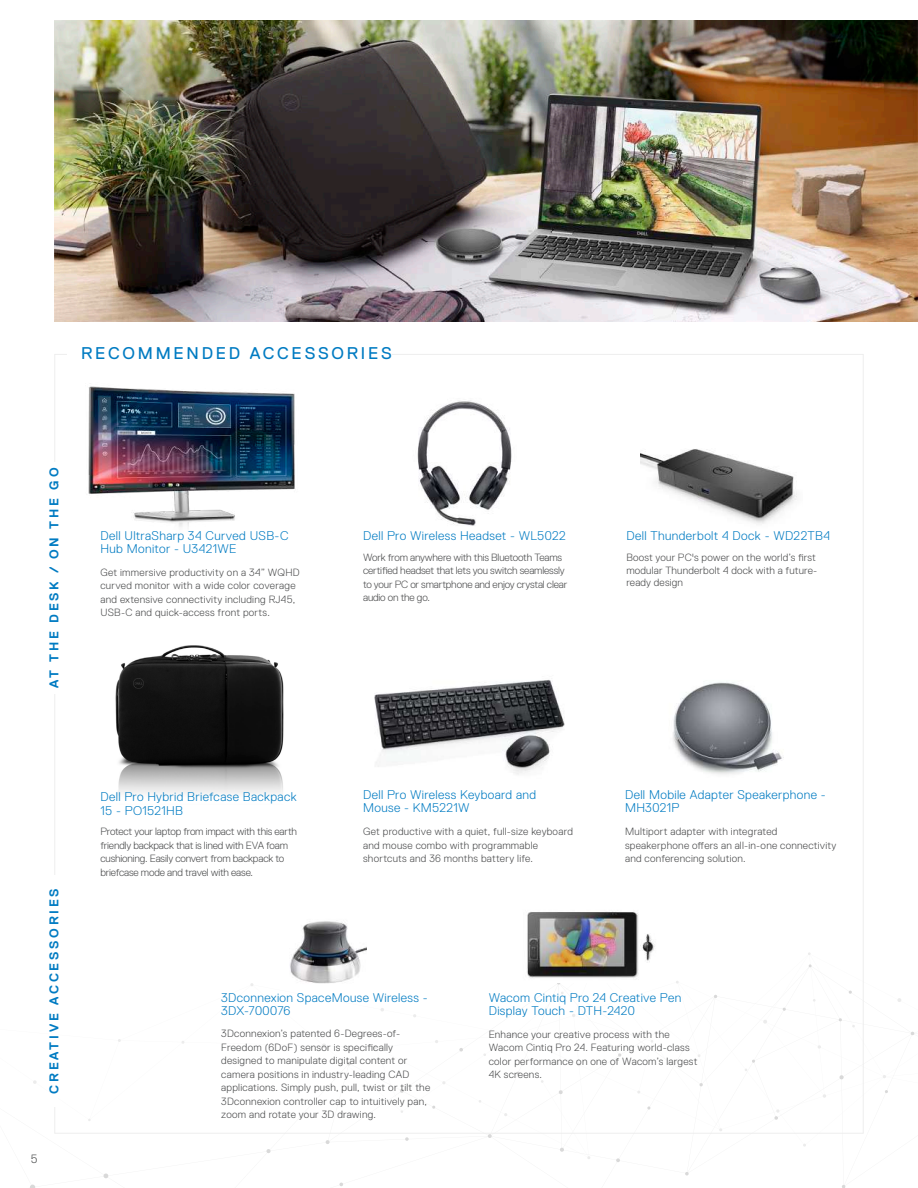
<style>
.page{position:relative;width:918px;height:1188px;background:#fff}
.page>*{position:absolute;margin:0;border:0;box-sizing:border-box;transform-origin:0 0}
.t1{font:16.95px "Dell Replica";letter-spacing:.16em;color:#007bc2}
.t2{font:700 12.75px "Dell Replica";letter-spacing:.21em;color:#007bc2}
.t3{font:300 12.6px/13.5px "Dell Replica";letter-spacing:.03em;color:#007bc2}
.t4{font:300 12px "Dell Replica";color:#4b4c4d}
.t5{font:300 10.5px/13.5px "Dell Replica";letter-spacing:.015em;color:#4b4c4d}
.t6{font:300 10.5px/13.5px "Dell Replica";letter-spacing:-.015em;color:#4b4c4d}
</style>
<div class="page">
<svg style="left:685px;top:1172px;width:4px;height:4px"></svg>
<svg style="left:839px;top:1075px;width:5px;height:4px"></svg>
<svg style="left:616px;top:1158px;width:4px;height:4px"></svg>
<svg style="left:559px;top:1090px;width:4px;height:4px"></svg>
<svg style="left:400px;top:1089px;width:4px;height:4px"></svg>
<svg style="left:266px;top:1149px;width:5px;height:4px"></svg>
<svg style="left:103px;top:1173px;width:5px;height:5px"></svg>
<svg style="left:560px;top:1148px;width:4px;height:4px"></svg>
<svg style="left:618px;top:1053px;width:3px;height:4px"></svg>
<svg style="left:774px;top:1110px;width:5px;height:10px"></svg>
<svg style="left:326px;top:1140px;width:4px;height:4px"></svg>
<svg style="left:347px;top:1062px;width:4px;height:3px"></svg>
<svg style="left:459px;top:1048px;width:4px;height:4px"></svg>
<svg style="left:488px;top:1134px;width:4px;height:4px"></svg>
<svg style="left:405px;top:1137px;width:4px;height:4px"></svg>
<svg style="left:647px;top:1106px;width:4px;height:4px"></svg>
<svg style="left:30px;top:1185px;width:5px;height:3px"></svg>
<img style="left:527px;top:911px;width:128px;height:67px">
<img style="left:54px;top:20px;width:863px;height:302px">
<img style="left:417px;top:400px;width:95px;height:126px">
<img style="left:115px;top:645px;width:169px;height:149px">
<img style="left:374px;top:679px;width:191px;height:96px">
<img style="left:673px;top:682px;width:111px;height:93px">
<img style="left:58px;top:286px;width:276px;height:241px">
<img style="left:290px;top:921px;width:76px;height:63px">
<img style="left:640px;top:449px;width:157px;height:75px">
<h1 class="t1" style="left:81px;top:344px;width:312px">RECOMMENDED ACCESSORIES</h1>
<p class="t2" style="left:47px;top:688px;width:222px;rotate:-90deg">AT THE DESK / ON THE GO</p>
<p class="t2" style="left:47px;top:1094px;width:207px;rotate:-90deg">CREATIVE ACCESSORIES</p>
<p class="t4" style="left:31px;top:1152px;width:8px">5</p>
<p class="t3" style="left:100px;top:529px;width:190px">Dell UltraSharp 34 Curved USB-C<br>Hub Monitor - U3421WE</p>
<p class="t3" style="left:363px;top:529px;width:204px">Dell Pro Wireless Headset - WL5022</p>
<p class="t6" style="left:363px;top:550px;width:206px">Work from anywhere with this Bluetooth Teams certified headset that lets you switch seamlessly to your PC or smartphone and enjoy crystal clear audio on the go.</p>
<p class="t5" style="left:100px;top:565px;width:201px">Get immersive productivity on a 34” WQHD curved monitor with a wide color coverage and extensive connectivity including RJ45, USB-C and quick-access front ports.</p>
<p class="t3" style="left:626px;top:529px;width:205px">Dell Thunderbolt 4 Dock - WD22TB4</p>
<p class="t5" style="left:626px;top:551px;width:192px;line-height:12.9px">Boost your PC's power on the world’s first modular Thunderbolt 4 dock with a future&shy;ready design</p>
<p class="t3" style="left:100px;top:790px;width:198px">Dell Pro Hybrid Briefcase Backpack<br>15 - PO1521HB</p>
<p class="t3" style="left:363px;top:788px;width:175px">Dell Pro Wireless Keyboard and<br>Mouse - KM5221W</p>
<p class="t3" style="left:625px;top:788px;width:202px">Dell Mobile Adapter Speakerphone -<br>MH3021P</p>
<p class="t6" style="left:100px;top:825px;width:198px">Protect your laptop from impact with this earth friendly backpack that is lined with EVA foam cushioning. Easily convert from backpack to briefcase mode and travel with ease.</p>
<p class="t5" style="left:363px;top:825px;width:211px">Get productive with a quiet, full-size keyboard and mouse combo with programmable shortcuts and 36 months battery life.</p>
<p class="t5" style="left:625px;top:825px;width:213px">Multiport adapter with integrated speakerphone offers an all-in-one connectivity and conferencing solution.</p>
<p class="t3" style="left:221px;top:991px;width:208px">3Dconnexion SpaceMouse Wireless -<br>3DX-700076</p>
<p class="t5" style="left:221px;top:1027px;width:211px">3Dconnexion’s patented 6-Degrees-of-Freedom (6DoF) sensor is specifically designed to manipulate digital content or camera positions in industry-leading CAD applications. Simply push, pull, twist or tilt the 3Dconnexion controller cap to intuitively pan, zoom and rotate your 3D drawing.</p>
<p class="t3" style="left:489px;top:991px;width:194px">Wacom Cintiq Pro 24 Creative Pen<br>Display Touch - DTH-2420</p>
<p class="t5" style="left:489px;top:1027px;width:210px">Enhance your creative process with the Wacom Cintiq Pro 24. Featuring world-class color performance on one of Wacom’s largest 4K screens.</p>
</div>
